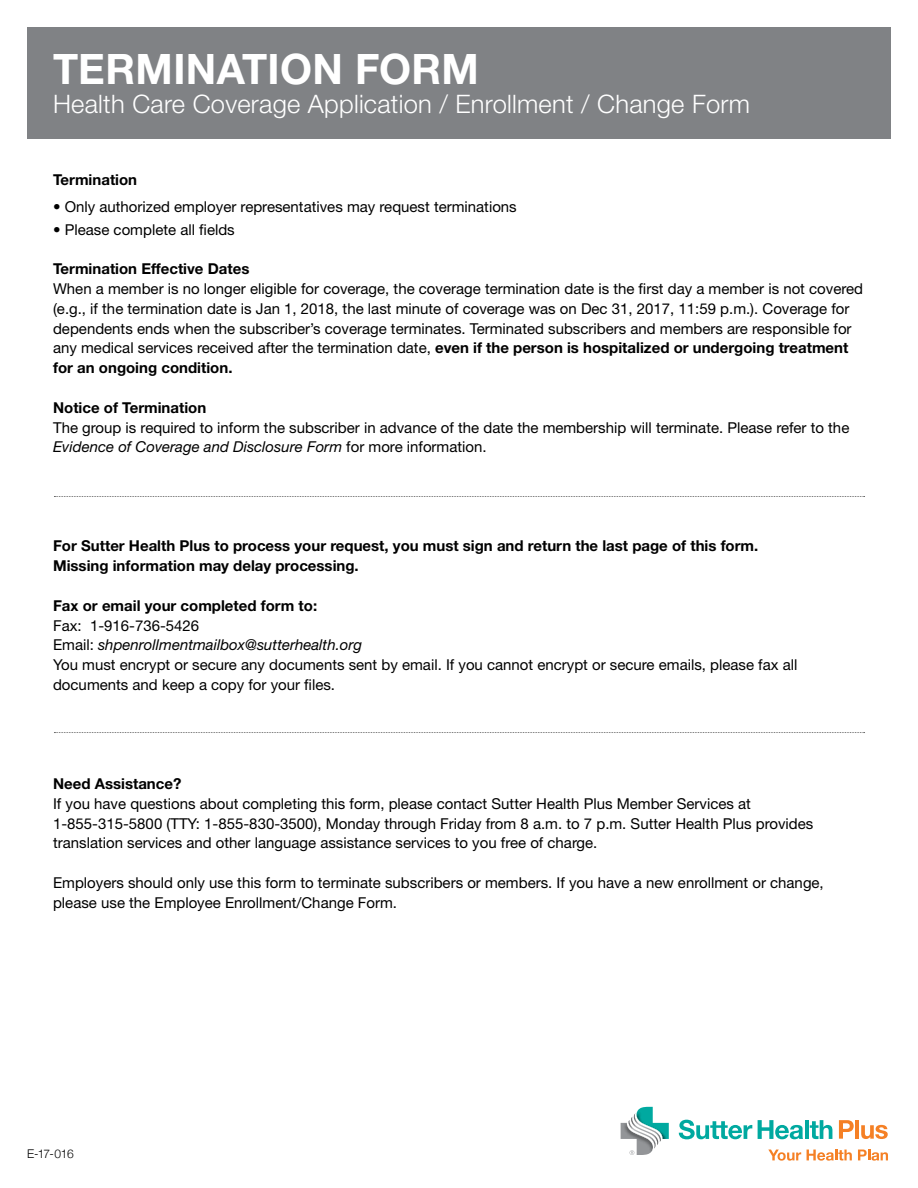
<style>
.page{position:relative;width:918px;height:1188px;background:#fff}
.page>*{position:absolute;margin:0;border:0;box-sizing:border-box;transform-origin:0 0}
.t1{font:700 42px "Helvetica Neue LT Std";letter-spacing:.01em;color:#fff}
.t2{font:300 25.5px "Helvetica Neue LT Std";letter-spacing:.01em;color:#fff}
.t3{font:15px/19.8px "Helvetica Neue LT Std";color:#000}
.t4{font:700 15px/19.8px "Helvetica Neue LT Std";color:#000}
.t5{font:italic 15px "Helvetica Neue LT Std";color:#000}
.t6{font:300 12px "Helvetica Neue";color:#000}
.s1{font-weight:300}
.s2{font-weight:700}
.s3{font-style:italic}
.s4{font-style:normal}
</style>
<div class="page">
<div style="left:27px;top:27px;width:864px;height:112px;background:#808285"></div>
<svg style="left:54px;top:496px;width:811px;height:1px"></svg>
<svg style="left:54px;top:732px;width:811px;height:1px"></svg>
<svg style="left:679px;top:1120px;width:73px;height:19px"></svg>
<svg style="left:758px;top:1120px;width:45px;height:19px"></svg>
<hr style="left:805px;top:1120px;width:4px;height:19px;background:#00a9a0">
<svg style="left:810px;top:1120px;width:22px;height:19px"></svg>
<svg style="left:621px;top:1107px;width:48px;height:48px"></svg>
<svg style="left:839px;top:1120px;width:15px;height:19px"></svg>
<hr style="left:855px;top:1120px;width:4px;height:19px;background:#f58025">
<svg style="left:861px;top:1125px;width:27px;height:14px"></svg>
<svg style="left:768px;top:1150px;width:33px;height:11px"></svg>
<svg style="left:807px;top:1150px;width:45px;height:11px"></svg>
<svg style="left:858px;top:1150px;width:30px;height:11px"></svg>
<h1 class="t1" style="left:53px;top:43px;width:427px">TERMINATION FORM</h1>
<p class="t2" style="left:53px;top:89px;width:698px">Health Care Coverage Application / Enrollment / Change Form</p>
<h2 class="t4" style="left:53px;top:170px;width:86px">Termination</h2>
<p class="t3" style="left:53px;top:196px;width:465px"><span class="s1">•</span> Only authorized employer representatives may request terminations</p>
<p class="t3" style="left:53px;top:219px;width:183px">• Please complete all fields</p>
<h2 class="t4" style="left:53px;top:259px;width:198px">Termination Effective Dates</h2>
<p class="t3" style="left:53px;top:279px;width:811px">When a member is no longer eligible for coverage, the coverage termination date is the first day a member is not covered (e.g., if the termination date is Jan 1, 2018, the last minute of coverage was on Dec 31, 2017, 11:59 p.m.). Coverage for dependents ends when the subscriber’s coverage terminates. Terminated subscribers and members are responsible for any medical services received after the termination date, <span class="s2">even if the person is hospitalized or undergoing treatment for an ongoing condition.</span></p>
<h2 class="t4" style="left:53px;top:397px;width:155px">Notice of Termination</h2>
<p class="t3" style="left:53px;top:417px;width:798px">The group is required to inform the subscriber in advance of the date the membership will terminate. Please refer to the<br><span class="s3">Evidence of Coverage and Disclosure Form</span> for more information.</p>
<p class="t4" style="left:53px;top:536px;width:707px">For Sutter Health Plus to process your request, you must sign and return the last page of this form.<br>Missing information may delay processing.</p>
<p class="t4" style="left:53px;top:595px;width:266px">Fax or email your completed form to:</p>
<p class="t3" style="left:53px;top:615px;width:148px">Fax: 1-916-736-5426</p>
<p class="t5" style="left:53px;top:636px;width:310px"><span class="s4">Email:</span> shpenrollmentmailbox@sutterhealth.org</p>
<p class="t3" style="left:53px;top:655px;width:746px">You must encrypt or secure any documents sent by email. If you cannot encrypt or secure emails, please fax all documents and keep a copy for your files.</p>
<h2 class="t4" style="left:53px;top:773px;width:130px">Need Assistance?</h2>
<p class="t3" style="left:53px;top:793px;width:762px">If you have questions about completing this form, please contact Sutter Health Plus Member Services at<br>1-855-315-5800 (TTY: 1-855-830-3500), Monday through Friday from 8 a.m. to 7 p.m. Sutter Health Plus provides translation services and other language assistance services to you free of charge.</p>
<p class="t3" style="left:53px;top:873px;width:772px">Employers should only use this form to terminate subscribers or members. If you have a new enrollment or change, please use the Employee Enrollment/Change Form.</p>
<p class="t6" style="left:27px;top:1144px;width:48px">E-17-016</p>
</div>
